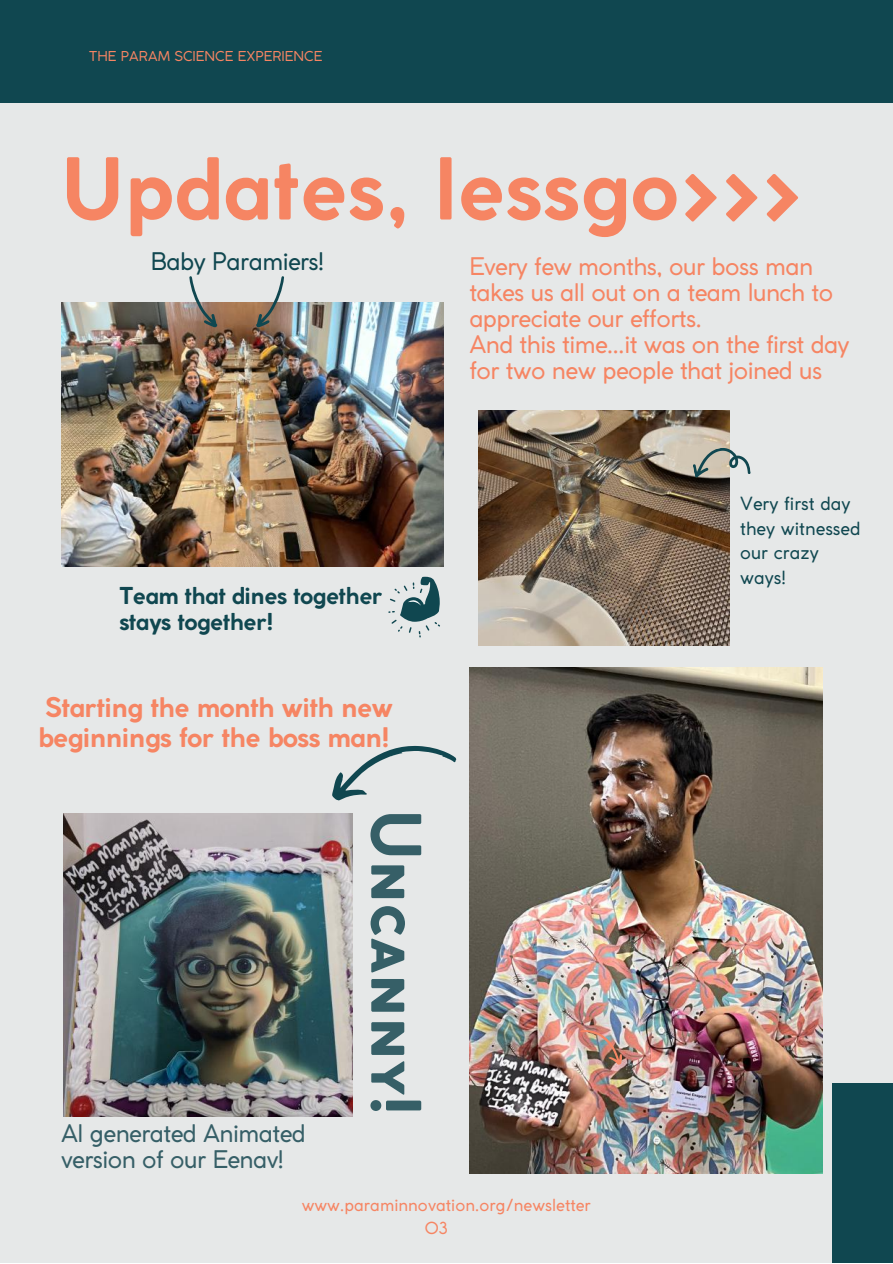
<style>
.page{position:relative;width:893px;height:1264px;background:#fff}
.page>*{position:absolute;margin:0;border:0;box-sizing:border-box;transform-origin:0 0}
.t1{font:700 83.85px "Coco Gothic";color:#f68563}
.t2{font:700 67.2px "Coco Gothic Small Caps";color:#365f67}
.t3{font:700 26.7px/29.4px "Coco Gothic";letter-spacing:-.025em;color:#f68563}
.t4{font:24px/25.8px "Coco Gothic";letter-spacing:-.025em;color:#f68563}
.t5{font:24px/25.8px "Coco Gothic";letter-spacing:-.025em;color:#365f67}
.t6{font:24px "Coco Gothic";letter-spacing:-.025em;color:#104750}
.t7{font:700 22.95px/25.8px "Coco Gothic";letter-spacing:-.025em;color:#104750}
.t8{font:18px/24.8px "Coco Gothic";color:#104750}
.t9{font:16.5px "Coco Gothic";color:#f68563}
.t10{font:13.5px "Coco Gothic";color:#f68563}
</style>
<div class="page">
<div style="left:0;top:0;width:892px;height:1262px;background:#e6e8e8"></div>
<div style="left:0;top:0;width:892px;height:102px;background:#104750"></div>
<img style="left:61px;top:302px;width:382px;height:264px">
<img style="left:469px;top:667px;width:353px;height:505px">
<img style="left:64px;top:813px;width:288px;height:303px">
<svg style="left:189px;top:276px;width:28px;height:53px"></svg>
<svg style="left:256px;top:276px;width:28px;height:53px"></svg>
<img style="left:579px;top:1021px;width:48px;height:46px">
<svg style="left:332px;top:745px;width:125px;height:56px"></svg>
<svg style="left:388px;top:576px;width:52px;height:61px"></svg>
<img style="left:478px;top:410px;width:251px;height:235px">
<svg style="left:690px;top:444px;width:61px;height:39px"></svg>
<div style="left:832px;top:1082px;width:60px;height:180px;background:#104750"></div>
<p class="t10" style="left:89px;top:51px;width:235px">THE PARAM SCIENCE EXPERIENCE</p>
<h1 class="t1" style="left:61px;top:157px;width:741px">Updates, lessgo&gt;&gt;&gt;</h1>
<p class="t6" style="left:151px;top:252px;width:175px">Baby Paramiers!</p>
<p class="t4" style="left:469px;top:256px;width:382px">Every few months, our boss man takes us all out on a team lunch to appreciate our efforts.<br>And this time...it was on the first day for two new people that joined us</p>
<p class="t7" style="left:119px;top:585px;width:265px">Team that dines together stays together!</p>
<p class="t3" style="left:38px;top:695px;width:356px">Starting the month with new beginnings for the boss man!</p>
<p class="t5" style="left:61px;top:1122px;width:246px">AI generated Animated version of our Eenav!</p>
<h2 class="t2" style="left:421px;top:809px;width:308px;rotate:90deg">Uncanny!</h2>
<p class="t9" style="left:302px;top:1198px;width:290px">www.paraminnovation.org/newsletter</p>
<p class="t9" style="left:424px;top:1221px;width:24px">03</p>
<p class="t8" style="left:740px;top:492px;width:122px">Very first day they witnessed our crazy ways!</p>
</div>
